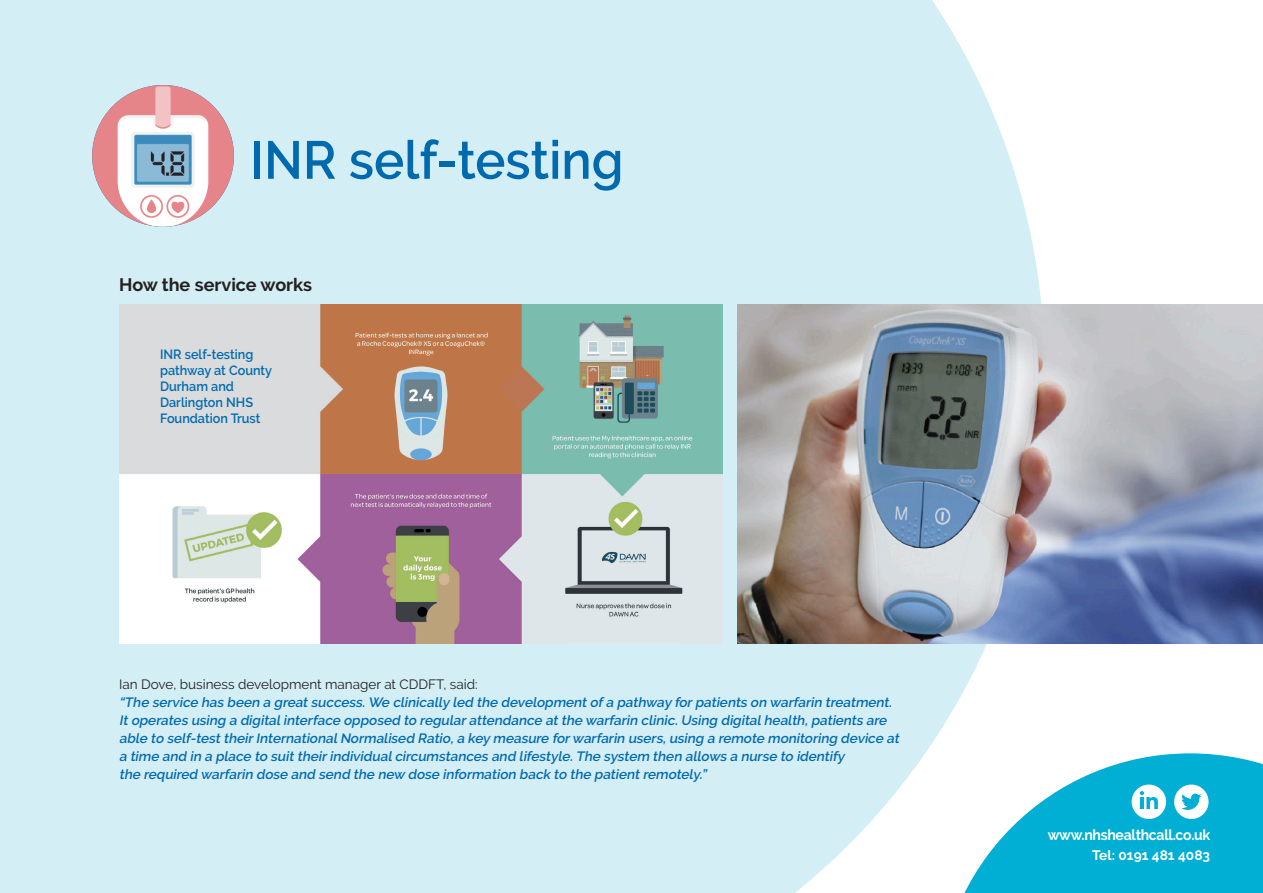
<style>
.page{position:relative;width:1263px;height:893px;background:#fff}
.page>*{position:absolute;margin:0;border:0;box-sizing:border-box;transform-origin:0 0}
.t1{font:600 53.4px "Raleway";color:#016aaf;scale:.95 1}
.t2{font:700 18px "Raleway";color:#231f20}
.t3{font:700 14.7px "Raleway";letter-spacing:-.02em;color:#fff;scale:.95 1}
.t4{font:700 13.8px "Raleway";color:#fff}
.t5{font:italic 600 13.5px/18px "Raleway";letter-spacing:-.01em;color:#016aaf}
.t6{font:13.5px "Raleway";color:#231f20}
.t7{font:600 13.35px/16px "Raleway";color:#016aaf;scale:.95 1}
</style>
<div class="page">
<div style="left:0;top:0;width:1042px;height:893px;background:#d3eef5"></div>
<img style="left:92px;top:85px;width:142px;height:142px;border-radius:71px">
<svg style="left:938px;top:753px;width:325px;height:140px;fill:#00afd3"></svg>
<div style="left:1132px;top:784px;width:34px;height:35px;background:#fff;border-radius:50%"></div>
<svg style="left:1140px;top:791px;width:18px;height:18px"></svg>
<div style="left:1174px;top:784px;width:34px;height:35px;background:#fff;border-radius:50%"></div>
<svg style="left:1181px;top:794px;width:20px;height:16px"></svg>
<img style="left:738px;top:304px;width:525px;height:340px">
<img style="left:119px;top:304px;width:603px;height:340px">
<div style="left:157px;top:330px;width:131px;height:116px;background:#d9dbdc"></div>
<p class="t1" style="left:250px;top:129px;width:394px">INR self-testing</p>
<p class="t2" style="left:119px;top:274px;width:195px">How the service works</p>
<p class="t7" style="left:160px;top:346px;width:119px">INR self-testing pathway at County<br>Durham and<br>Darlington NHS<br>Foundation Trust</p>
<p class="t6" style="left:119px;top:676px;width:360px">Ian Dove, business development manager at CDDFT, said:</p>
<p class="t5" style="left:119px;top:693px;width:784px">“The service has been a greatsuccess.We clinically led the developmentof a pathway forpatients on warfarin treatment.<br>Itoperates using a digitalinterface opposed to regularattendance atthe warfarin clinic.Using digitalhealth,patients are able to self-testtheirInternationalNormalised Ratio,a key measure forwarfarin users,using a remote monitoring device at a time and in a place to suittheirindividualcircumstances and lifestyle.The system then allows a nurse to identify<br>the required warfarin dose and send the new dose information back to the patientremotely.”</p>
<p class="t3" style="left:1048px;top:827px;width:173px">www.nhshealthcall.co.uk</p>
<p class="t4" style="left:1092px;top:847px;width:120px">Tel: 0191 481 4083</p>
</div>
